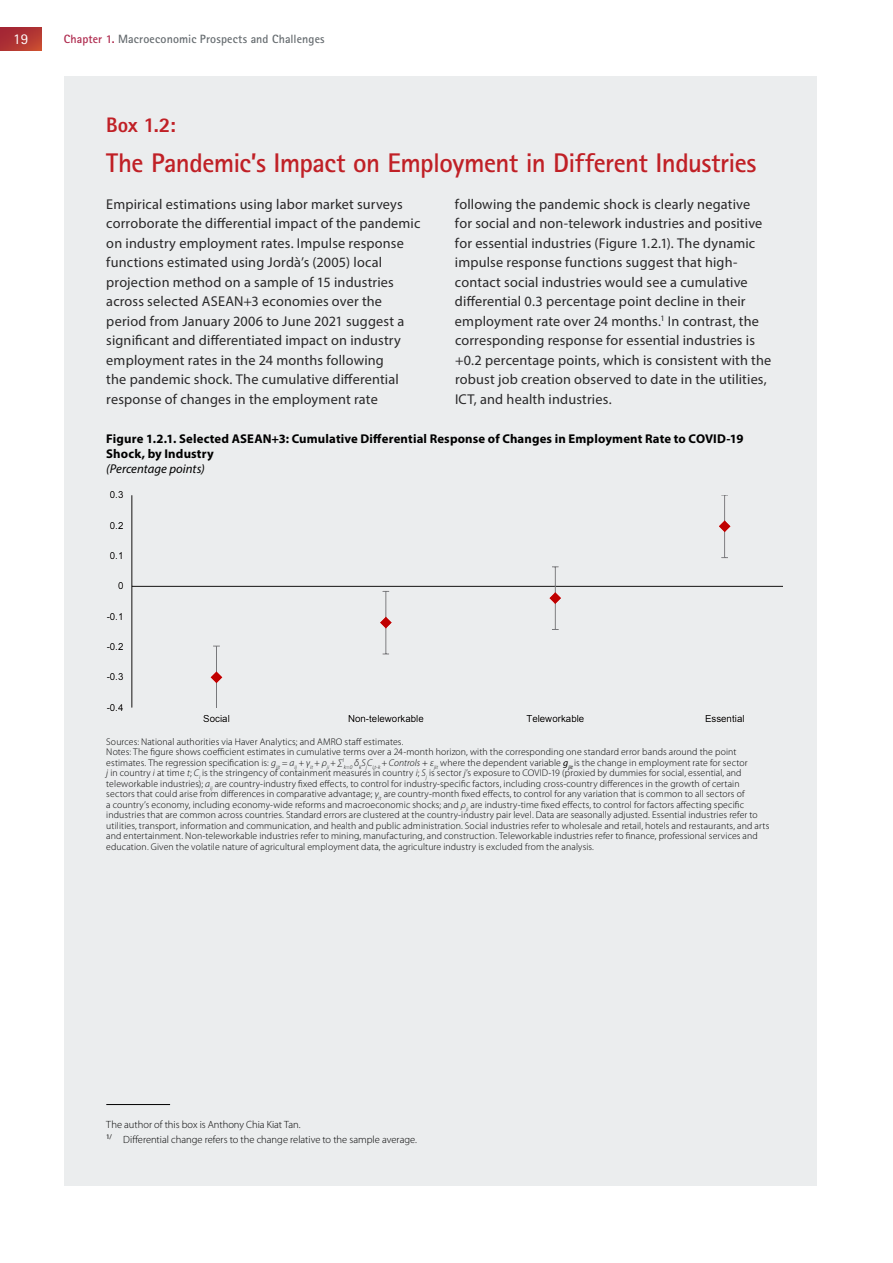
<style>
.page{position:relative;width:893px;height:1263px;background:#fff}
.page>*{position:absolute;margin:0;border:0;box-sizing:border-box;transform-origin:0 0}
.t1{font:700 27px "Rotis Sans Serif Std";letter-spacing:-.02em;color:#c02026}
.t2{font:800 21px "Rotis Sans Serif Std";color:#c02026}
.t3{font:15px "Rotis Sans Serif Std";color:#fff}
.t4{font:14.25px/19.5px "Myriad Pro";letter-spacing:.01em;color:#292829}
.t5{font:700 12.75px/15px "Myriad Pro";letter-spacing:.01em;color:#000}
.t6{font:italic 12.75px "Myriad Pro";letter-spacing:.005em;color:#000}
.t7{font:700 12px "Rotis Sans Serif Std";letter-spacing:.01em;color:#666c70}
.t8{font:300 10.5px/15px "Myriad Pro";color:#000}
.t9{font:300 9.75px/10.5px "Myriad Pro";letter-spacing:.01em;color:#000}
.t10{font:9.75px "Arial";color:#000}
.s1{color:#ae294d}
.s2{font-style:italic}
.s3{font-weight:400;font-style:italic}
</style>
<div class="page">
<div style="left:0;top:28px;width:41px;height:23px;background:linear-gradient(to right,#a52834,#bd4132)"></div>
<div style="left:64px;top:77px;width:752px;height:1109px;background:#ebedee"></div>
<hr style="left:132px;top:495px;width:1px;height:213px;background:#000">
<hr style="left:132px;top:586px;width:650px;height:1px;background:#000">
<hr style="left:216px;top:677px;width:1px;height:30px;background:#77787b">
<hr style="left:216px;top:646px;width:1px;height:31px;background:#77787b">
<svg style="left:213px;top:645px;width:7px;height:2px"></svg>
<hr style="left:385px;top:623px;width:1px;height:31px;background:#77787b">
<hr style="left:385px;top:591px;width:1px;height:32px;background:#77787b">
<hr style="left:555px;top:598px;width:1px;height:31px;background:#77787b">
<hr style="left:555px;top:567px;width:1px;height:31px;background:#77787b">
<hr style="left:724px;top:526px;width:1px;height:32px;background:#77787b">
<hr style="left:724px;top:495px;width:1px;height:31px;background:#77787b">
<svg style="left:211px;top:671px;width:11px;height:12px"></svg>
<svg style="left:380px;top:617px;width:12px;height:11px"></svg>
<svg style="left:549px;top:592px;width:12px;height:12px"></svg>
<svg style="left:719px;top:520px;width:12px;height:12px"></svg>
<hr style="left:106px;top:1104px;width:64px;height:1px;background:#000">
<h3 class="t3" style="left:13px;top:31px;width:16px">19</h3>
<p class="t7" style="left:64px;top:32px;width:262px"><span class="s1">Chapter 1.</span> Macroeconomic Prospects and Challenges</p>
<h2 class="t2" style="left:106px;top:111px;width:71px">Box 1.2:</h2>
<h1 class="t1" style="left:106px;top:146px;width:652px">The Pandemic’s Impact on Employment in Different Industries</h1>
<p class="t4" style="left:106px;top:194px;width:316px">Empirical estimations using labor market surveys corroborate the differential impact of the pandemic on industry employment rates. Impulse response functions estimated using Jordà’s (2005) local projection method on a sample of 15 industries across selected ASEAN+3 economies over the period from January 2006 to June 2021 suggest a significant and differentiated impact on industry employment rates in the 24 months following<br>the pandemic shock. The cumulative differential response of changes in the employment rate</p>
<p class="t4" style="left:455px;top:194px;width:318px">following the pandemic shock is clearly negative<br>for social and non-telework industries and positive for essential industries (Figure 1.2.1). The dynamic impulse response functions suggest that high&shy;contact social industries would see a cumulative differential 0.3 percentage point decline in their employment rate over 24 months.<sup>1</sup> In contrast, the corresponding response for essential industries is +0.2 percentage points, which is consistent with the robust job creation observed to date in the utilities, ICT, and health industries.</p>
<h3 class="t5" style="left:106px;top:431px;width:639px">Figure 1.2.1. Selected ASEAN+3: Cumulative Differential Response of Changes in Employment Rate to COVID-19<br>Shock, by Industry</h3>
<h3 class="t6" style="left:106px;top:461px;width:100px">(Percentage points)</h3>
<p class="t10" style="left:110px;top:489px;width:15px">0.3</p>
<p class="t10" style="left:110px;top:519px;width:15px">0.2</p>
<p class="t10" style="left:110px;top:549px;width:15px">0.1</p>
<p class="t10" style="left:118px;top:580px;width:7px">0</p>
<p class="t10" style="left:107px;top:610px;width:18px">-0.1</p>
<p class="t10" style="left:107px;top:640px;width:18px">-0.2</p>
<p class="t10" style="left:107px;top:671px;width:18px">-0.3</p>
<p class="t10" style="left:107px;top:701px;width:18px">-0.4</p>
<p class="t10" style="left:203px;top:713px;width:28px">Social</p>
<p class="t10" style="left:348px;top:713px;width:77px">Non-teleworkable</p>
<p class="t10" style="left:526px;top:713px;width:59px">Teleworkable</p>
<p class="t10" style="left:705px;top:713px;width:41px">Essential</p>
<p class="t9" style="left:106px;top:736px;width:664px">Sources: National authorities via Haver Analytics; and AMRO staff estimates.<br>Notes: The figure shows coefficient estimates in cumulative terms over a 24-month horizon, with the corresponding one standard error bands around the point estimates. The regression specification is: <span class="s2">g</span><sub>jit</sub> <span class="s2">= a</span><sub>ij</sub> <span class="s2">+ γ</span><sub>it</sub> <span class="s2">+ ρ</span><sub>ji</sub> <span class="s2">+ ∑</span><sup>l</sup><sub>k=0</sub> <span class="s2">δ</span><sub>k</sub><span class="s2">S</span><sub>j</sub><span class="s2">C</span><sub>i,t-k</sub> <span class="s2">+ Controls</span> + <span class="s2">ε</span><sub>jit</sub> where the dependent variable <span class="s3">g</span><sub>jit</sub> is the change in employment rate for sector<br><span class="s2">j</span> in country <span class="s2">i</span> at time <span class="s2">t</span>; <span class="s2">C</span><sub>i</sub> is the stringency of containment measures in country <span class="s2">i</span>; <span class="s2">S</span><sub>j</sub> is sector <span class="s2">j</span>’s exposure to COVID-19 (proxied by dummies for social, essential, and teleworkable industries); <span class="s2">a</span><sub>ij</sub> are country-industry fixed effects, to control for industry-specific factors, including cross-country differences in the growth of certain sectors that could arise from differences in comparative advantage; <span class="s2">γ</span><sub>it</sub> are country-month fixed effects, to control for any variation that is common to all sectors of<br>a country’s economy, including economy-wide reforms and macroeconomic shocks; and <span class="s2">ρ</span><sub>ji</sub> are industry-time fixed effects, to control for factors affecting specific industries that are common across countries. Standard errors are clustered at the country-industry pair level. Data are seasonally adjusted. Essential industries refer to utilities, transport, information and communication, and health and public administration. Social industries refer to wholesale and retail, hotels and restaurants, and arts and entertainment. Non-teleworkable industries refer to mining, manufacturing, and construction. Teleworkable industries refer to finance, professional services and education. Given the volatile nature of agricultural employment data, the agriculture industry is excluded from the analysis.</p>
<p class="t8" style="left:106px;top:1117px;width:312px">The author of this box is Anthony Chia Kiat Tan.<br><sup>1/</sup> Differential change refers to the change relative to the sample average.</p>
</div>
